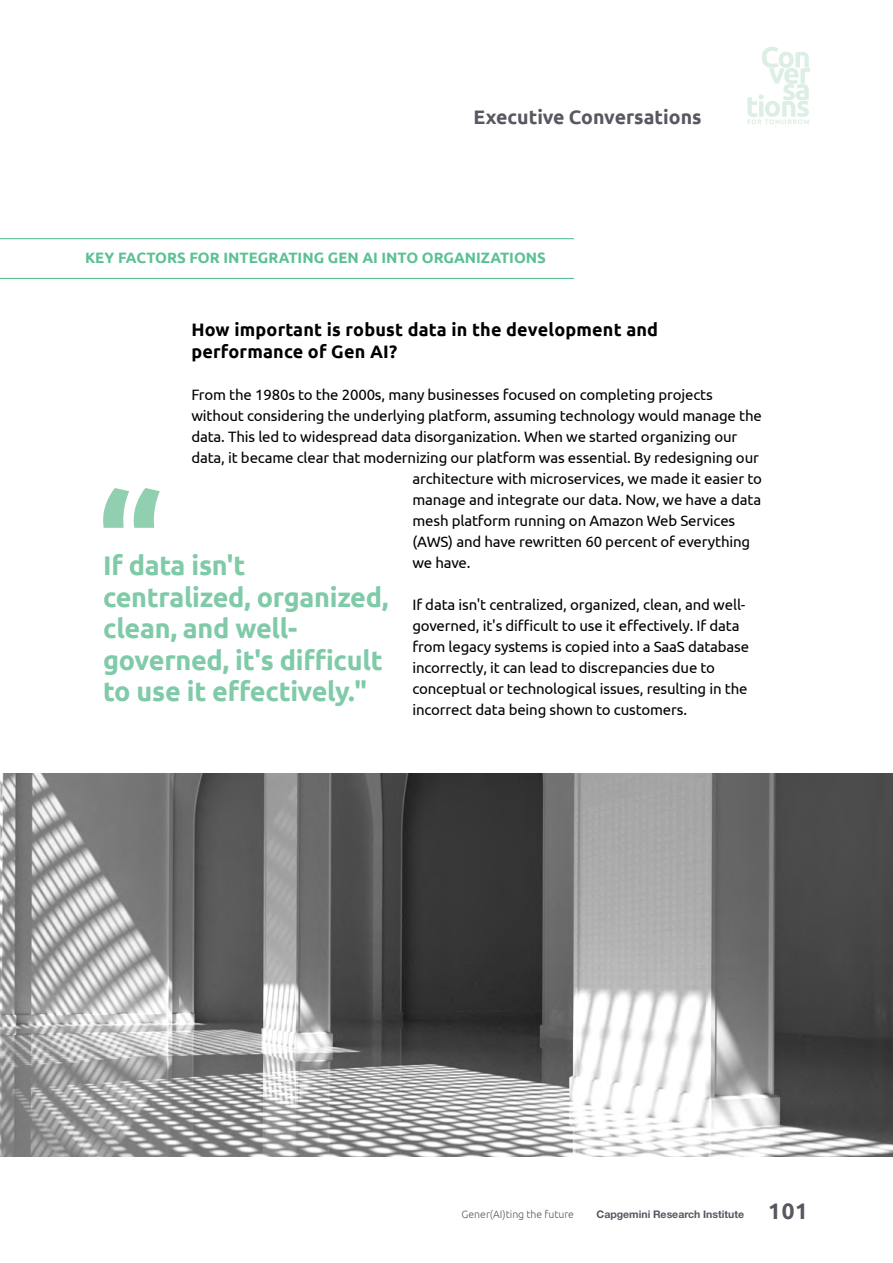
<style>
.page{position:relative;width:893px;height:1263px;background:#fff}
.page>*{position:absolute;margin:0;border:0;box-sizing:border-box;transform-origin:0 0}
.t1{font:700 27px/31.5px "Ubuntu";letter-spacing:-.01em;color:#7fcaa7}
.t2{font:700 19.5px "Ubuntu";color:#5a5662}
.t3{font:700 18px/22.5px "Ubuntu";letter-spacing:.01em;color:#000}
.t4{font:15px/21px "Ubuntu";letter-spacing:-.01em;color:#000}
.t5{font:700 15px "Ubuntu";color:#5bc094}
.t6{font:700 10.5px "Helvetica Neue LT Std";color:#5a5662}
.t7{font:300 10.5px "Ubuntu";color:#5a5662}
.s1{font-family:"Ubuntu";font-size:22.5px}
</style>
<div class="page">
<hr style="left:0;top:278px;width:574px;height:1px;background:#5bc094">
<hr style="left:0;top:238px;width:574px;height:1px;background:#5bc094">
<img style="left:0;top:774px;width:893px;height:383px">
<svg style="left:103px;top:488px;width:57px;height:40px"></svg>
<svg style="left:747px;top:47px;width:63px;height:77px"></svg>
<h2 class="t2" style="left:474px;top:106px;width:230px">Executive Conversations</h2>
<p class="t5" style="left:85px;top:249px;width:462px">KEY FACTORS FOR INTEGRATING GEN AI INTO ORGANIZATIONS</p>
<p class="t3" style="left:191px;top:318px;width:468px">How important is robust data in the development and performance of Gen AI?</p>
<p class="t4" style="left:191px;top:384px;width:523px">From the 1980s to the 2000s, many businesses focused on completing projects</p>
<p class="t4" style="left:191px;top:405px;width:572px">without considering the underlying platform, assuming technology would manage the</p>
<p class="t4" style="left:191px;top:426px;width:548px">data. This led to widespread data disorganization. When we started organizing our</p>
<p class="t4" style="left:191px;top:447px;width:569px">data, it became clear that modernizing our platform was essential. By redesigning our</p>
<p class="t4" style="left:412px;top:468px;width:351px">architecture with microservices, we made it easier to</p>
<p class="t4" style="left:412px;top:489px;width:350px">manage and integrate our data. Now, we have a data</p>
<p class="t4" style="left:412px;top:510px;width:324px">mesh platform running on Amazon Web Services</p>
<p class="t4" style="left:412px;top:531px;width:339px">(AWS) and have rewritten 60 percent of everything</p>
<p class="t4" style="left:412px;top:552px;width:60px">we have.</p>
<p class="t4" style="left:412px;top:594px;width:338px">If data isn't centralized, organized, clean, and well&shy;governed, it's difficult to use it effectively. If data from legacy systems is copied into a SaaS database incorrectly, it can lead to discrepancies due to conceptual or technological issues, resulting in the incorrect data being shown to customers.</p>
<h1 class="t1" style="left:103px;top:549px;width:287px">If data isn't centralized, organized, clean, and well&shy;governed, it's difficult to use it effectively."</h1>
<p class="t7" style="left:462px;top:1208px;width:114px">Gener(AI)ting the future</p>
<p class="t6" style="left:597px;top:1207px;width:213px">Capgemini Research Institute <span class="s1">101</span></p>
</div>
